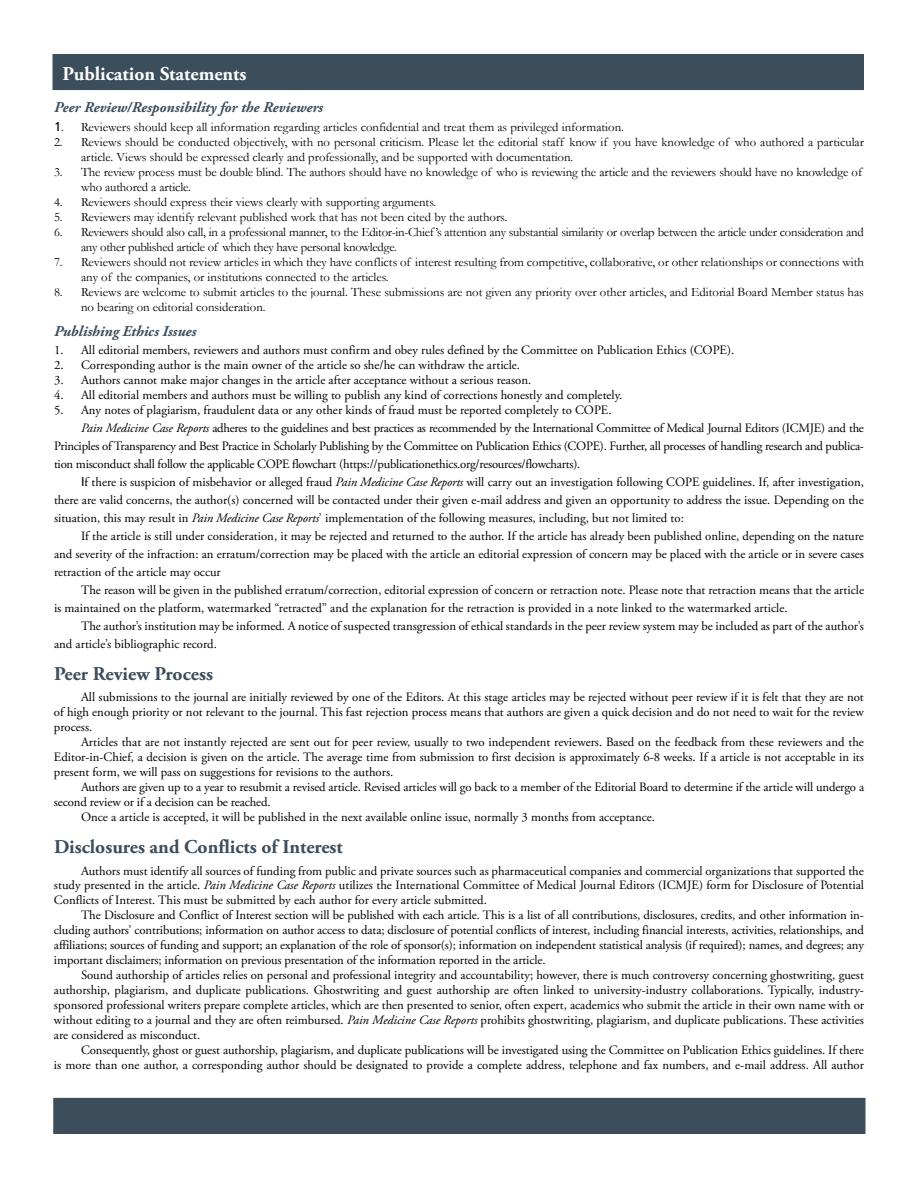
<style>
.page{position:relative;width:918px;height:1188px;background:#fff}
.page>*{position:absolute;margin:0;border:0;box-sizing:border-box;transform-origin:0 0}
.t1{font:700 19.5px "Adobe Garamond Pro";color:#3c4d5b}
.t2{font:700 19.5px "Adobe Garamond Pro";color:#fff}
.t3{font:italic 700 15px "Adobe Garamond Pro";color:#3c4d5b}
.t4{font:12.75px/15px "Adobe Garamond Pro";color:#000;text-align:justify}
.t5{font:12.75px/15px "Garamond";color:#000}
.t6{font:12.75px "Adobe Garamond Pro";letter-spacing:-.02em;color:#000}
.t7{font:12.75px/15px "Garamond";letter-spacing:-.02em;color:#000}
.s1{font-family:"Frutiger LT Std"}
.s2{font-style:italic}
</style>
<div class="page">
<div style="left:52px;top:54px;width:812px;height:36px;background:#3c4d5b"></div>
<div style="left:53px;top:1098px;width:812px;height:36px;background:#3c4d5b"></div>
<h1 class="t2" style="left:63px;top:63px;width:185px">Publication Statements</h1>
<p class="t3" style="left:54px;top:99px;width:271px">Peer Review/Responsibility for the Reviewers</p>
<p class="t5" style="left:54px;top:119px;width:572px"><span class="s1">1</span>. Reviewers should keep all information regarding articles confidential and treat them as privileged information.</p>
<p class="t5" style="left:81px;top:134px;width:785px;text-indent:-27px">2. Reviews should be conducted objectively, with no personal criticism. Please let the editorial staff know if you have knowledge of who authored a particular article. Views should be expressed clearly and professionally, and be supported with documentation.</p>
<p class="t5" style="left:81px;top:164px;width:783px;text-indent:-27px">3. The review process must be double blind. The authors should have no knowledge of who is reviewing the article and the reviewers should have no knowledge of who authored a article.</p>
<p class="t5" style="left:54px;top:194px;width:384px">4. Reviewers should express their views clearly with supporting arguments.</p>
<p class="t5" style="left:54px;top:209px;width:455px">5. Reviewers may identify relevant published work that has not been cited by the authors.</p>
<p class="t7" style="left:81px;top:224px;width:784px;text-indent:-27px">6. Reviewers should also call, in a professional manner, to the Editor-in-Chief’s attention any substantial similarity or overlap between the article under consideration and any other published article of which they have personal knowledge.</p>
<p class="t5" style="left:81px;top:254px;width:784px;text-indent:-27px">7. Reviewers should not review articles in which they have conflicts of interest resulting from competitive, collaborative, or other relationships or connections with any of the companies, or institutions connected to the articles.</p>
<p class="t5" style="left:81px;top:284px;width:784px;text-indent:-27px">8. Reviews are welcome to submit articles to the journal. These submissions are not given any priority over other articles, and Editorial Board Member status has no bearing on editorial consideration.</p>
<p class="t3" style="left:54px;top:322px;width:144px">Publishing Ethics Issues</p>
<p class="t4" style="left:54px;top:343px;width:682px">1. All editorial members, reviewers and authors must confirm and obey rules defined by the Committee on Publication Ethics (COPE).</p>
<p class="t4" style="left:54px;top:358px;width:468px">2. Corresponding author is the main owner of the article so she/he can withdraw the article.</p>
<p class="t4" style="left:54px;top:373px;width:479px">3. Authors cannot make major changes in the article after acceptance without a serious reason.</p>
<p class="t4" style="left:54px;top:388px;width:570px">4. All editorial members and authors must be willing to publish any kind of corrections honestly and completely.</p>
<p class="t4" style="left:54px;top:403px;width:559px">5. Any notes of plagiarism, fraudulent data or any other kinds of fraud must be reported completely to COPE.</p>
<p class="t6" style="left:81px;top:420px;width:785px"><span class="s2">Pain Medicine Case Reports</span> adheres to the guidelines and best practices as recommended by the International Committee of Medical Journal Editors (ICMJE) and the</p>
<p class="t6" style="left:54px;top:438px;width:812px">Principles of Transparency and Best Practice in Scholarly Publishing by the Committee on Publication Ethics (COPE). Further, all processes of handling research and publica-</p>
<p class="t6" style="left:54px;top:456px;width:528px">tion misconduct shall follow the applicable COPE flowchart (https://publicationethics.org/resources/flowcharts).</p>
<p class="t4" style="left:81px;top:475px;width:784px"><span class="s1">I</span>f there is suspicion of misbehavior or alleged fraud <span class="s2">Pain Medicine Case Reports</span> will carry out an investigation following COPE guidelines. If, after investigation,</p>
<p class="t4" style="left:54px;top:493px;width:811px">there are valid concerns, the author(s) concerned will be contacted under their given e-mail address and given an opportunity to address the issue. Depending on the</p>
<p class="t4" style="left:54px;top:511px;width:631px">situation, this may result in <span class="s2">Pain Medicine Case Reports</span>’ implementation of the following measures, including, but not limited to:</p>
<p class="t4" style="left:81px;top:529px;width:784px">If the article is still under consideration, it may be rejected and returned to the author. If the article has already been published online, depending on the nature</p>
<p class="t4" style="left:54px;top:547px;width:811px">and severity of the infraction: an erratum/correction may be placed with the article an editorial expression of concern may be placed with the article or in severe cases</p>
<p class="t4" style="left:54px;top:565px;width:168px">retraction of the article may occur</p>
<p class="t4" style="left:81px;top:583px;width:785px">The reason will be given in the published erratum/correction, editorial expression of concern or retraction note. Please note that retraction means that the article</p>
<p class="t4" style="left:54px;top:601px;width:735px">is maintained on the platform, watermarked “retracted” and the explanation for the retraction is provided in a note linked to the watermarked article.</p>
<p class="t4" style="left:81px;top:619px;width:785px">The author’s institution may be informed. A notice of suspected transgression of ethical standards in the peer review system may be included as part of the author’s</p>
<p class="t4" style="left:54px;top:637px;width:164px">and article’s bibliographic record.</p>
<h1 class="t1" style="left:54px;top:662px;width:160px">Peer Review Process</h1>
<p class="t4" style="left:54px;top:690px;width:811px;text-indent:27px">All submissions to the journal are initially reviewed by one of the Editors. At this stage articles may be rejected without peer review if it is felt that they are not of high enough priority or not relevant to the journal. This fast rejection process means that authors are given a quick decision and do not need to wait for the review process.</p>
<p class="t4" style="left:54px;top:735px;width:812px;text-indent:27px">Articles that are not instantly rejected are sent out for peer review, usually to two independent reviewers. Based on the feedback from these reviewers and the Editor-in-Chief, a decision is given on the article. The average time from submission to first decision is approximately 6-8 weeks. If a article is not acceptable in its present form, we will pass on suggestions for revisions to the authors.</p>
<p class="t4" style="left:81px;top:780px;width:785px">Authors are given up to a year to resubmit a revised article. Revised articles will go back to a member of the Editorial Board to determine if the article will undergo a</p>
<p class="t4" style="left:54px;top:795px;width:218px">second review or if a decision can be reached.</p>
<p class="t4" style="left:81px;top:810px;width:576px">Once a article is accepted, it will be published in the next available online issue, normally 3 months from acceptance.</p>
<h1 class="t1" style="left:54px;top:835px;width:290px">Disclosures and Conflicts of Interest</h1>
<p class="t4" style="left:54px;top:863px;width:812px;text-indent:27px">Authors must identify all sources of funding from public and private sources such as pharmaceutical companies and commercial organizations that supported the study presented in the article. <span class="s2">Pain Medicine Case Reports</span> utilizes the International Committee of Medical Journal Editors (ICMJE) form for Disclosure of Potential Conflicts of Interest. This must be submitted by each author for every article submitted.</p>
<p class="t4" style="left:54px;top:908px;width:812px;text-indent:27px">The Disclosure and Conflict of Interest section will be published with each article. This is a list of all contributions, disclosures, credits, and other information in&shy;cluding authors’ contributions; information on author access to data; disclosure of potential conflicts of interest, including financial interests, activities, relationships, and affiliations; sources of funding and support; an explanation of the role of sponsor(s); information on independent statistical analysis (if required); names, and degrees; any important disclaimers; information on previous presentation of the information reported in the article.</p>
<p class="t4" style="left:54px;top:968px;width:812px;text-indent:27px">Sound authorship of articles relies on personal and professional integrity and accountability; however, there is much controversy concerning ghostwriting, guest authorship, plagiarism, and duplicate publications. Ghostwriting and guest authorship are often linked to university-industry collaborations. Typically, industry&shy;sponsored professional writers prepare complete articles, which are then presented to senior, often expert, academics who submit the article in their own name with or without editing to a journal and they are often reimbursed. <span class="s2">Pain Medicine Case Reports</span> prohibits ghostwriting, plagiarism, and duplicate publications. These activities are considered as misconduct.</p>
<p class="t4" style="left:54px;top:1043px;width:812px;text-align:right">Consequently, ghost or guest authorship, plagiarism, and duplicate publications will be investigated using the Committee on Publication Ethics guidelines. If there<br>is more than one author, a corresponding author should be designated to provide a complete address, telephone and fax numbers, and e-mail address. All author</p>
</div>
